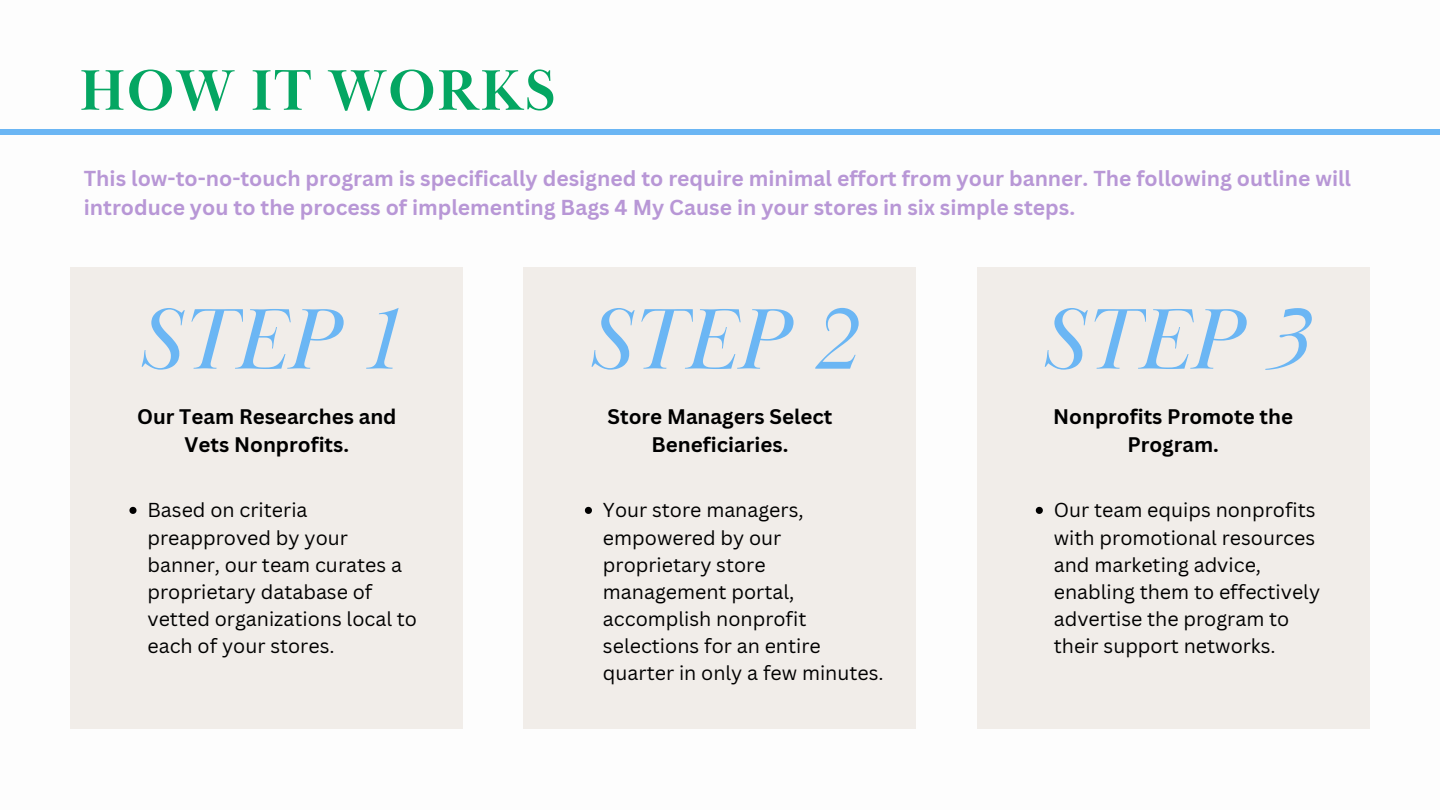
<style>
.page{position:relative;width:1440px;height:810px;background:#fff}
.page>*{position:absolute;margin:0;border:0;box-sizing:border-box;transform-origin:0 0}
.t1{font:italic 88.8px "Baskerville Display PT";color:#6bb6f4}
.t2{font:700 59.2px "Baskerville Display PT";letter-spacing:.015em;color:#04a662}
.t3{font:700 21.1px/29.2px "Canva Sans";color:#b897d6}
.t4{font:700 20.5px/28.3px "Canva Sans";color:#000;text-align:center}
.t5{font:19.6px/27.1px "Canva Sans";color:#000}
</style>
<div class="page">
<div style="left:0;top:130px;width:1440px;height:5px;background:#6bb6f4"></div>
<div style="left:70px;top:267px;width:393px;height:462px;background:#f1ede9"></div>
<svg style="left:129px;top:507px;width:8px;height:7px"></svg>
<div style="left:524px;top:267px;width:392px;height:462px;background:#f1ede9"></div>
<svg style="left:585px;top:507px;width:7px;height:7px"></svg>
<div style="left:977px;top:267px;width:393px;height:462px;background:#f1ede9"></div>
<svg style="left:1036px;top:507px;width:7px;height:7px"></svg>
<h2 class="t2" style="left:79px;top:54px;width:478px">HOW IT WORKS</h2>
<h3 class="t3" style="left:84px;top:163px;width:1269px">This low-to-no-touch program is specifically designed to require minimal effort from your banner. The following outline will introduce you to the process of implementing Bags 4 My Cause in your stores in six simple steps.</h3>
<h1 class="t1" style="left:136px;top:286px;width:263px">STEP 1</h1>
<h3 class="t4" style="left:137px;top:402px;width:261px">Our Team Researches and<br>Vets Nonprofits.</h3>
<p class="t5" style="left:148px;top:496px;width:271px">Based on criteria preapproved by your banner, our team curates a proprietary database of vetted organizations local to each of your stores.</p>
<h1 class="t1" style="left:586px;top:286px;width:270px">STEP 2</h1>
<h3 class="t4" style="left:608px;top:402px;width:226px">Store Managers Select<br>Beneficiaries.</h3>
<p class="t5" style="left:603px;top:496px;width:282px">Your store managers, empowered by our proprietary store management portal, accomplish nonprofit selections for an entire quarter in only a few minutes.</p>
<h1 class="t1" style="left:1039px;top:286px;width:270px">STEP 3</h1>
<h3 class="t4" style="left:1053px;top:402px;width:242px">Nonprofits Promote the<br>Program.</h3>
<p class="t5" style="left:1054px;top:496px;width:268px">Our team equips nonprofits with promotional resources and marketing advice, enabling them to effectively advertise the program to their support networks.</p>
</div>
